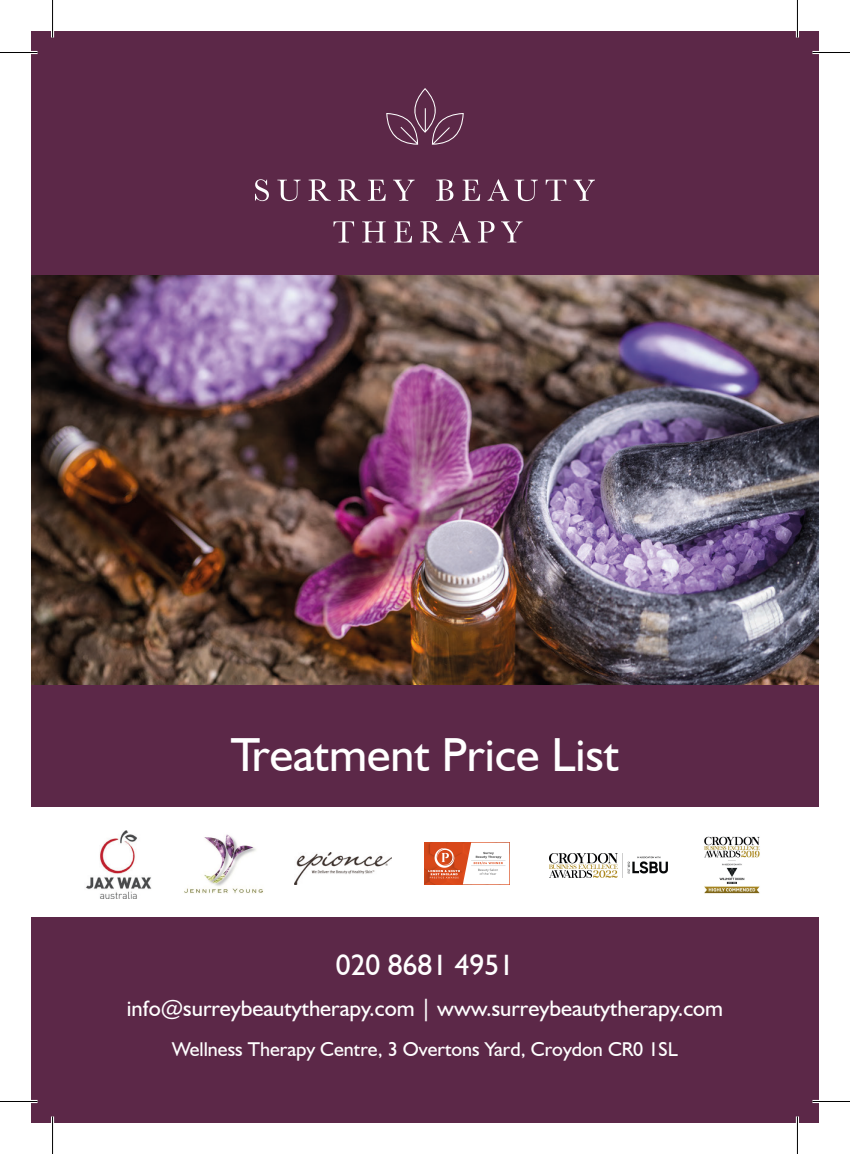
<style>
.page{position:relative;width:850px;height:1154px;background:#fff}
.page>*{position:absolute;margin:0;border:0;box-sizing:border-box;transform-origin:0 0}
.t1{font:47.75px "Humanist 521 BT";color:#fff}
.t2{font:29.5px "Humanist 521 BT";color:#fff}
.t3{font:22.5px "Humanist 521 BT";color:#fff}
.t4{font:20px "Humanist 521 BT";color:#fff}
</style>
<div class="page">
<div style="left:31px;top:31px;width:787px;height:1092px;background:#5c2848"></div>
<svg style="left:386px;top:88px;width:77px;height:57px"></svg>
<svg style="left:255px;top:179px;width:339px;height:22px"></svg>
<svg style="left:333px;top:221px;width:189px;height:21px"></svg>
<img style="left:31px;top:275px;width:787px;height:410px">
<div style="left:31px;top:808px;width:787px;height:109px;background:#fff"></div>
<hr style="left:0;top:51px;width:38px;height:3px;background:#fff">
<hr style="left:812px;top:51px;width:37px;height:3px;background:#fff">
<hr style="left:0;top:1100px;width:38px;height:3px;background:#fff">
<hr style="left:812px;top:1100px;width:37px;height:3px;background:#fff">
<hr style="left:51px;top:0;width:3px;height:38px;background:#fff">
<hr style="left:51px;top:1116px;width:3px;height:38px;background:#fff">
<hr style="left:795px;top:0;width:3px;height:38px;background:#fff">
<hr style="left:795px;top:1116px;width:3px;height:38px;background:#fff">
<hr style="left:0;top:52px;width:38px;height:1px;background:#000">
<hr style="left:812px;top:52px;width:37px;height:1px;background:#000">
<hr style="left:0;top:1101px;width:38px;height:1px;background:#000">
<hr style="left:812px;top:1101px;width:37px;height:1px;background:#000">
<hr style="left:52px;top:0;width:1px;height:38px;background:#000">
<hr style="left:52px;top:1116px;width:1px;height:38px;background:#000">
<hr style="left:796px;top:0;width:1px;height:38px;background:#000">
<hr style="left:796px;top:1116px;width:1px;height:38px;background:#000">
<img style="left:294px;top:853px;width:97px;height:31px">
<img style="left:86px;top:831px;width:66px;height:67px">
<img style="left:549px;top:853px;width:117px;height:25px">
<img style="left:424px;top:842px;width:85px;height:43px">
<img style="left:704px;top:836px;width:56px;height:58px">
<img style="left:184px;top:834px;width:79px;height:60px">
<h1 class="t1" style="left:231px;top:725px;width:389px">Treatment Price List</h1>
<h2 class="t2" style="left:335px;top:947px;width:180px">020 8681 4951</h2>
<p class="t3" style="left:127px;top:994px;width:597px">info@surreybeautytherapy.com | www.surreybeautytherapy.com</p>
<p class="t4" style="left:172px;top:1036px;width:507px">Wellness Therapy Centre, 3 Overtons Yard, Croydon CR0 1SL</p>
</div>
